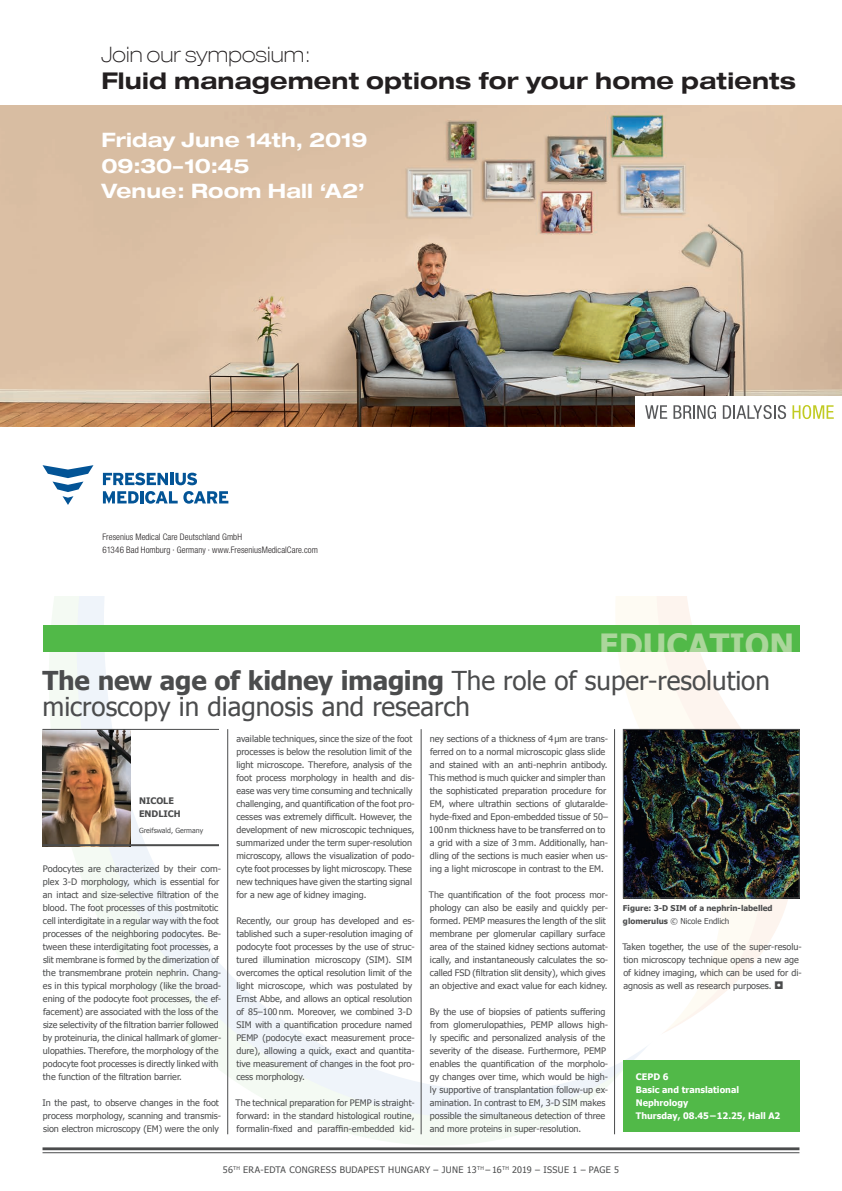
<style>
.page{position:relative;width:842px;height:1191px;background:#fff}
.page>*{position:absolute;margin:0;border:0;box-sizing:border-box;transform-origin:0 0}
.t1{font:700 32px "Tahoma";color:#abd69b}
.t2{font:26px/26px "Tahoma";color:#4b4c4d}
.t3{font:700 expanded 23px "Helvetica Neue LT Com";letter-spacing:.005em;color:#231f20}
.t4{font:100 expanded 21.2px "Helvetica Neue LT Com";letter-spacing:.01em;color:#231f20}
.t5{font:700 expanded 19.8px/25.5px "Helvetica Neue LT Com";letter-spacing:.005em;color:#fff}
.t6{font:9px/13px "Tahoma";color:#4b4c4d}
.t7{font:300 condensed 9px/13px "Helvetica Neue LTW1 G";letter-spacing:.005em;color:#231f20}
.t8{font:9px "Tahoma";letter-spacing:.035em;color:#4b4c4d}
.t9{font:700 9px/13px "Tahoma";color:#fff}
.t10{font:700 9px/13px "Tahoma";color:#4b4c4d}
.t11{font:700 8px/13px "Tahoma";color:#4b4c4d}
.t12{font:7px "Tahoma";color:#4b4c4d}
.s1{font-weight:700}
.s2{font-weight:400}
.s3{font-family:"Arial";font-weight:900;font-size:16px}
</style>
<div class="page">
<hr style="left:43px;top:1152px;width:756px;height:1px;background:#4b4c4d">
<hr style="left:43px;top:1147px;width:756px;height:3px;background:#4b4c4d">
<svg style="left:725px;top:651px;width:58px;height:341px"></svg>
<svg style="left:48px;top:596px;width:28px;height:558px"></svg>
<svg style="left:76px;top:596px;width:27px;height:558px"></svg>
<svg style="left:103px;top:596px;width:622px;height:558px"></svg>
<img style="left:43px;top:730px;width:88px;height:114px">
<hr style="left:43px;top:844px;width:176px;height:2px;background:#4b4c4d">
<hr style="left:43px;top:729px;width:176px;height:1px;background:#4b4c4d">
<div style="left:43px;top:625px;width:756px;height:26px;background:#51b948"></div>
<div style="left:623px;top:1060px;width:176px;height:72px;background:#51b948"></div>
<img style="left:625px;top:731px;width:172px;height:165px">
<div style="left:623px;top:729px;width:176px;height:169px;border:1px solid #4b4c4d"></div>
<hr style="left:227px;top:729px;width:1px;height:405px;background:#4b4c4d">
<hr style="left:421px;top:729px;width:1px;height:405px;background:#4b4c4d">
<hr style="left:614px;top:729px;width:1px;height:405px;background:#4b4c4d">
<svg style="left:43px;top:465px;width:50px;height:40px"></svg>
<svg style="left:103px;top:491px;width:125px;height:13px"></svg>
<svg style="left:103px;top:472px;width:94px;height:13px"></svg>
<img style="left:0;top:105px;width:842px;height:321px">
<div style="left:636px;top:396px;width:206px;height:32px;background:#fff"></div>
<svg style="left:645px;top:405px;width:22px;height:14px"></svg>
<svg style="left:673px;top:405px;width:43px;height:14px"></svg>
<svg style="left:723px;top:405px;width:63px;height:14px"></svg>
<svg style="left:792px;top:405px;width:42px;height:14px"></svg>
<h3 class="t4" style="left:101px;top:41px;width:211px">Join our symposium :</h3>
<h3 class="t3" style="left:101px;top:66px;width:696px">Fluid management options for your home patients</h3>
<h3 class="t5" style="left:102px;top:127px;width:268px">Friday June 14th, 2019<br>09:30–10:45<br>Venue: Room Hall ‘A2’</h3>
<p class="t7" style="left:102px;top:530px;width:217px">Fresenius Medical Care Deutschland GmbH<br>61346 Bad Homburg · Germany · www.FreseniusMedicalCare.com</p>
<h1 class="t1" style="left:599px;top:622px;width:197px">EDUCATION</h1>
<h2 class="t2" style="left:43px;top:666px;width:729px"><span class="s1">The new age of kidney imaging</span> The role of super-resolution microscopy in diagnosis and research</h2>
<p class="t10" style="left:139px;top:793px;width:43px">NICOLE<br>ENDLICH</p>
<p class="t12" style="left:139px;top:826px;width:66px">Greifswald, Germany</p>
<p class="t6" style="left:43px;top:862px;width:180px">Podocytes are characterized by their com&shy;plex 3-D morphology, which is essential for an intact and size-selective filtration of the blood. The foot processes of this postmitotic cell interdigitate in a regular way with the foot processes of the neighboring podocytes. Be&shy;tween these interdigitating foot processes, a slit membrane is formed by the dimerization of the transmembrane protein nephrin. Chang&shy;es in this typical morphology (like the broad&shy;ening of the podocyte foot processes, the ef&shy;facement) are associated with the loss of the size selectivity of the filtration barrier followed by proteinuria, the clinical hallmark of glomer&shy;ulopathies. Therefore, the morphology of the podocyte foot processes is directly linked with the function of the filtration barrier.</p>
<p class="t6" style="left:43px;top:1096px;width:180px">In the past, to observe changes in the foot process morphology, scanning and transmis&shy;sion electron microscopy (EM) were the only</p>
<p class="t6" style="left:236px;top:732px;width:180px">available techniques, since the size of the foot processes is below the resolution limit of the light microscope. Therefore, analysis of the foot process morphology in health and dis&shy;ease was very time consuming and technically challenging, and quantification of the foot pro&shy;cesses was extremely difficult. However, the development of new microscopic techniques, summarized under the term super-resolution microscopy, allows the visualization of podo&shy;cyte foot processes by light microscopy. These new techniques have given the starting signal for a new age of kidney imaging.</p>
<p class="t6" style="left:236px;top:914px;width:180px">Recently, our group has developed and es&shy;tablished such a super-resolution imaging of podocyte foot processes by the use of struc&shy;tured illumination microscopy (SIM). SIM overcomes the optical resolution limit of the light microscope, which was postulated by Ernst Abbe, and allows an optical resolution of 85–100nm. Moreover, we combined 3-D SIM with a quantification procedure named PEMP (podocyte exact measurement proce&shy;dure), allowing a quick, exact and quantita&shy;tive measurement of changes in the foot pro&shy;cess morphology.</p>
<p class="t6" style="left:235px;top:1096px;width:181px;text-align:justify">The technical preparation for PEMP is straight&shy;forward: in the standard histological routine, formalin-fixed and paraffin-embedded kid-</p>
<p class="t6" style="left:429px;top:732px;width:181px">ney sections of a thickness of 4μm are trans&shy;ferred on to a normal microscopic glass slide and stained with an anti-nephrin antibody.<br>This method is much quicker and simpler than the sophisticated preparation procedure for EM, where ultrathin sections of glutaralde&shy;hyde-fixed and Epon-embedded tissue of 50– 100nm thickness have to be transferred on to a grid with a size of 3 mm. Additionally, han&shy;dling of the sections is much easier when us&shy;ing a light microscope in contrast to the EM.</p>
<p class="t6" style="left:429px;top:888px;width:181px">The quantification of the foot process mor&shy;phology can also be easily and quickly per&shy;formed. PEMP measures the length of the slit membrane per glomerular capillary surface area of the stained kidney sections automat&shy;ically, and instantaneously calculates the so&shy;called FSD (filtration slit density), which gives an objective and exact value for each kidney.</p>
<p class="t6" style="left:430px;top:1005px;width:180px">By the use of biopsies of patients suffering from glomerulopathies, PEMP allows high&shy;ly specific and personalized analysis of the severity of the disease. Furthermore, PEMP enables the quantification of the morpholo&shy;gy changes over time, which would be high&shy;ly supportive of transplantation follow-up ex&shy;amination. In contrast to EM, 3-D SIM makes possible the simultaneous detection of three and more proteins in super-resolution.</p>
<p class="t11" style="left:623px;top:901px;width:151px">Figure: 3-D SIM of a nephrin-labelled glomerulus <span class="s2">© Nicole Endlich</span></p>
<p class="t6" style="left:622px;top:940px;width:181px">Taken together, the use of the super-resolu&shy;tion microscopy technique opens a new age of kidney imaging, which can be used for di&shy;agnosis as well as research purposes. <span class="s3">◘</span></p>
<p class="t9" style="left:636px;top:1070px;width:146px">CEPD 6<br>Basic and translational<br>Nephrology<br>Thursday, 08.45–12.25, Hall A2</p>
<p class="t8" style="left:223px;top:1163px;width:398px">56<sup>TH</sup> ERA-EDTA CONGRESS BUDAPEST HUNGARY – JUNE 13<sup>TH</sup> – 16<sup>TH</sup> 2019 – ISSUE 1 – PAGE 5</p>
</div>
